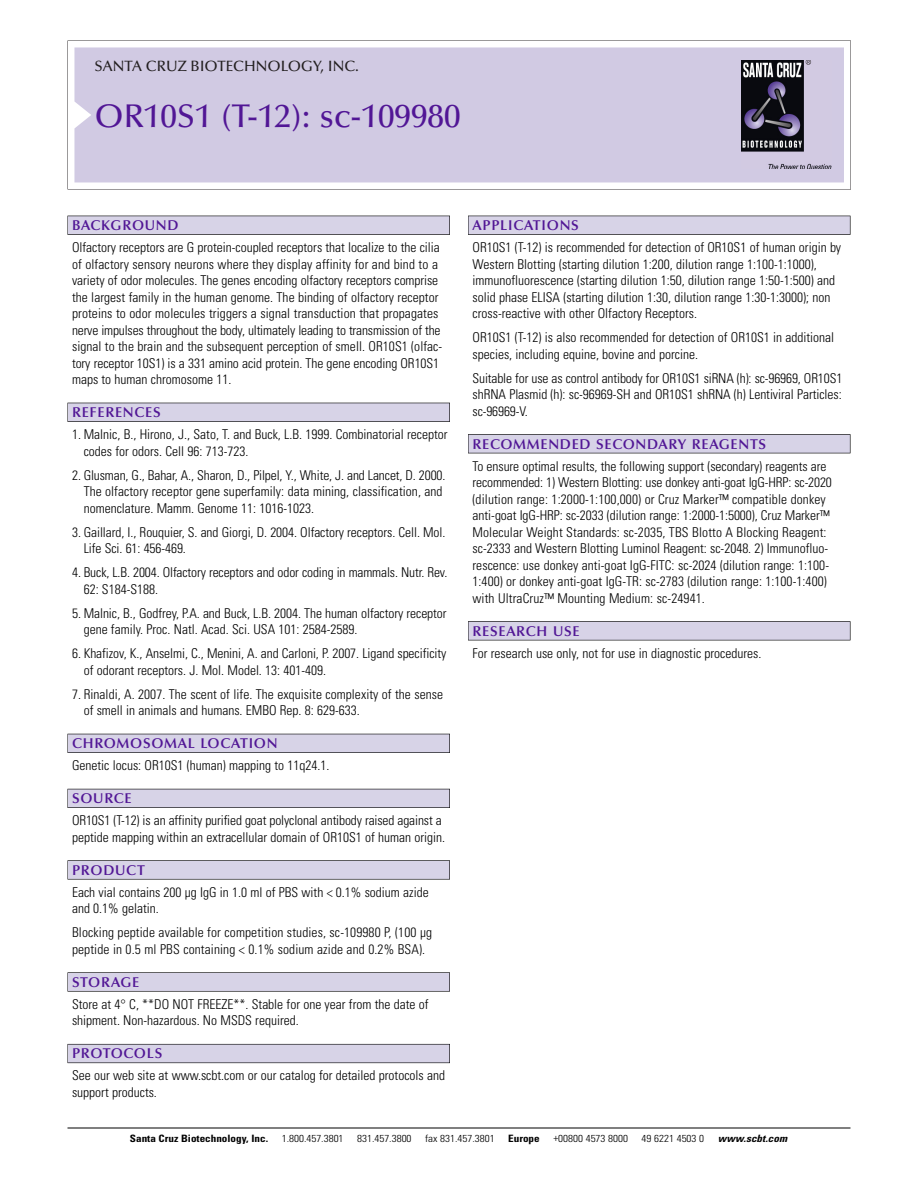
<style>
.page{position:relative;width:918px;height:1188px;background:#fff}
.page>*{position:absolute;margin:0;border:0;box-sizing:border-box;transform-origin:0 0}
.t1{font:500 33px "Optima";color:#511695}
.t2{font:500 15px "Optima";color:#231f20}
.t3{font:600 14.25px "Optima";letter-spacing:.05em;color:#511695}
.t4{font:300 condensed 13.5px/16.5px "Univers";color:#000}
.t5{font:300 condensed 10.2px "Univers";color:#000;scale:1.1 1}
.t6{font:700 condensed 10.2px "Univers";color:#000;scale:1.1 1}
.t7{font:italic 700 condensed 10.2px "Univers";letter-spacing:.005em;color:#000;scale:1.1 1}
</style>
<div class="page">
<svg style="left:68px;top:40px;width:783px;height:149px"></svg>
<div style="left:74px;top:47px;width:770px;height:135px;background:#d1cae3"></div>
<img style="left:741px;top:60px;width:90px;height:108px">
<div style="left:68px;top:216px;width:382px;height:19px;background:#525155"></div>
<div style="left:68px;top:216px;width:381px;height:18px;background:#d7d3e7"></div>
<div style="left:68px;top:403px;width:382px;height:19px;background:#515055"></div>
<div style="left:68px;top:403px;width:381px;height:18px;background:#d7d3e7"></div>
<div style="left:68px;top:734px;width:382px;height:19px;background:#525158"></div>
<div style="left:68px;top:734px;width:381px;height:18px;background:#d7d3e7"></div>
<div style="left:68px;top:789px;width:382px;height:19px;background:#54535a"></div>
<div style="left:68px;top:789px;width:381px;height:18px;background:#d7d3e7"></div>
<svg style="left:68px;top:860px;width:382px;height:20px"></svg>
<div style="left:68px;top:861px;width:381px;height:18px;background:#d7d3e7"></div>
<div style="left:68px;top:972px;width:382px;height:20px;background:#626263"></div>
<div style="left:68px;top:973px;width:381px;height:18px;background:#d7d3e7"></div>
<div style="left:68px;top:1044px;width:382px;height:19px;background:#66646d"></div>
<div style="left:68px;top:1045px;width:381px;height:18px;background:#d7d3e7"></div>
<div style="left:468px;top:216px;width:382px;height:19px;background:#525155"></div>
<div style="left:468px;top:216px;width:382px;height:18px;background:#d7d3e7"></div>
<div style="left:468px;top:434px;width:382px;height:19px;background:#525155"></div>
<div style="left:468px;top:435px;width:382px;height:18px;background:#d7d3e7"></div>
<div style="left:468px;top:621px;width:382px;height:19px;background:#545357"></div>
<div style="left:468px;top:622px;width:382px;height:18px;background:#d7d3e7"></div>
<hr style="left:68px;top:1128px;width:782px;height:1px;background:#000">
<p class="t2" style="left:94px;top:61px;width:266px">SANTA CRUZ BIOTECHNOLOGY, INC.</p>
<h1 class="t1" style="left:94px;top:103px;width:368px">OR10S1 (T-12): sc-109980</h1>
<p class="t3" style="left:72px;top:219px;width:108px">BACKGROUND</p>
<p class="t4" style="left:72px;top:240px;width:372px">Olfactory receptors are G protein-coupled receptors that localize to the cilia of olfactory sensory neurons where they display affinity for and bind to a variety of odor molecules. The genes encoding olfactory receptors comprise the largest family in the human genome. The binding of olfactory receptor proteins to odor molecules triggers a signal transduction that propagates nerve impulses throughout the body, ultimately leading to transmission of the signal to the brain and the subsequent perception of smell. OR10S1 (olfac&shy;tory receptor 10S1) is a 331 amino acid protein. The gene encoding OR10S1 maps to human chromosome 11.</p>
<p class="t3" style="left:72px;top:407px;width:90px">REFERENCES</p>
<p class="t4" style="left:84px;top:427px;width:366px;text-indent:-12px">1. Malnic, B., Hirono, J., Sato, T. and Buck, L.B. 1999. Combinatorial receptor codes for odors. Cell 96: 713-723.</p>
<p class="t4" style="left:84px;top:468px;width:363px;text-indent:-12px">2. Glusman, G., Bahar, A., Sharon, D., Pilpel, Y., White, J. and Lancet, D. 2000.<br>The olfactory receptor gene superfamily: data mining, classification, and nomenclature. Mamm. Genome 11: 1016-1023.</p>
<p class="t4" style="left:84px;top:525px;width:363px;text-indent:-12px">3. Gaillard, I., Rouquier, S. and Giorgi, D. 2004. Olfactory receptors. Cell. Mol.<br>Life Sci. 61: 456-469.</p>
<p class="t4" style="left:84px;top:565px;width:365px;text-indent:-12px">4. Buck, L.B. 2004. Olfactory receptors and odor coding in mammals. Nutr. Rev.<br>62: S184-S188.</p>
<p class="t4" style="left:84px;top:606px;width:364px;text-indent:-12px">5. Malnic, B., Godfrey, P.A. and Buck, L.B. 2004. The human olfactory receptor gene family. Proc. Natl. Acad. Sci. USA 101: 2584-2589.</p>
<p class="t4" style="left:84px;top:646px;width:364px;text-indent:-12px">6. Khafizov, K., Anselmi, C., Menini, A. and Carloni, P. 2007. Ligand specificity of odorant receptors. J. Mol. Model. 13: 401-409.</p>
<p class="t4" style="left:84px;top:687px;width:361px;text-indent:-12px">7. Rinaldi, A. 2007. The scent of life. The exquisite complexity of the sense of smell in animals and humans. EMBO Rep. 8: 629-633.</p>
<p class="t3" style="left:72px;top:738px;width:207px">CHROMOSOMAL LOCATION</p>
<p class="t4" style="left:72px;top:758px;width:259px">Genetic locus: OR10S1 (human) mapping to 11q24.1.</p>
<p class="t3" style="left:72px;top:793px;width:61px">SOURCE</p>
<p class="t4" style="left:72px;top:813px;width:375px">OR10S1 (T-12) is an affinity purified goat polyclonal antibody raised against a peptide mapping within an extracellular domain of OR10S1 of human origin.</p>
<p class="t3" style="left:72px;top:864px;width:74px">PRODUCT</p>
<p class="t4" style="left:72px;top:885px;width:358px">Each vial contains 200 µg IgG in 1.0 ml of PBS with &lt; 0.1% sodium azide and 0.1% gelatin.</p>
<p class="t4" style="left:72px;top:925px;width:362px">Blocking peptide available for competition studies, sc-109980 P, (100 µg peptide in 0.5 ml PBS containing &lt; 0.1% sodium azide and 0.2% BSA).</p>
<p class="t3" style="left:72px;top:976px;width:69px">STORAGE</p>
<p class="t4" style="left:72px;top:997px;width:358px">Store at 4° C, **DO NOT FREEZE**. Stable for one year from the date of shipment. Non-hazardous. No MSDS required.</p>
<p class="t3" style="left:72px;top:1048px;width:92px">PROTOCOLS</p>
<p class="t4" style="left:72px;top:1069px;width:375px">See our web site at www.scbt.com or our catalog for detailed protocols and support products.</p>
<p class="t3" style="left:473px;top:219px;width:108px">APPLICATIONS</p>
<p class="t4" style="left:473px;top:240px;width:370px">OR10S1 (T-12) is recommended for detection of OR10S1 of human origin by Western Blotting (starting dilution 1:200, dilution range 1:100-1:1000), immunofluorescence (starting dilution 1:50, dilution range 1:50-1:500) and solid phase ELISA (starting dilution 1:30, dilution range 1:30-1:3000); non cross-reactive with other Olfactory Receptors.</p>
<p class="t4" style="left:473px;top:330px;width:363px">OR10S1 (T-12) is also recommended for detection of OR10S1 in additional species, including equine, bovine and porcine.</p>
<p class="t4" style="left:473px;top:371px;width:371px;text-align:justify">Suitable for use as control antibody for OR10S1 siRNA (h): sc-96969, OR10S1 shRNA Plasmid (h): sc-96969-SH and OR10S1 shRNA (h) Lentiviral Particles: sc-96969-V.</p>
<p class="t3" style="left:473px;top:438px;width:295px">RECOMMENDED SECONDARY REAGENTS</p>
<p class="t4" style="left:473px;top:459px;width:361px">To ensure optimal results, the following support (secondary) reagents are recommended: 1) Western Blotting: use donkey anti-goat IgG-HRP: sc-2020 (dilution range: 1:2000-1:100,000) or Cruz Marker™ compatible donkey anti-goat IgG-HRP: sc-2033 (dilution range: 1:2000-1:5000), Cruz Marker™ Molecular Weight Standards: sc-2035, TBS Blotto A Blocking Reagent: sc-2333 and Western Blotting Luminol Reagent: sc-2048. 2) Immunofluo&shy;rescence: use donkey anti-goat IgG-FITC: sc-2024 (dilution range: 1:100- 1:400) or donkey anti-goat IgG-TR: sc-2783 (dilution range: 1:100-1:400) with UltraCruz™ Mounting Medium: sc-24941.</p>
<p class="t3" style="left:473px;top:625px;width:109px">RESEARCH USE</p>
<p class="t4" style="left:473px;top:646px;width:290px">For research use only, not for use in diagnostic procedures.</p>
<p class="t6" style="left:130px;top:1135px;width:127px">Santa Cruz Biotechnology, Inc.</p>
<p class="t5" style="left:282px;top:1135px;width:58px">1.800.457.3801</p>
<p class="t5" style="left:357px;top:1135px;width:51px">831.457.3800</p>
<p class="t5" style="left:425px;top:1135px;width:65px">fax 831.457.3801</p>
<p class="t6" style="left:508px;top:1135px;width:30px">Europe</p>
<p class="t5" style="left:553px;top:1135px;width:69px">+00800 4573 8000</p>
<p class="t5" style="left:642px;top:1135px;width:58px">49 6221 4503 0</p>
<p class="t7" style="left:718px;top:1135px;width:64px">www.scbt.com</p>
</div>
